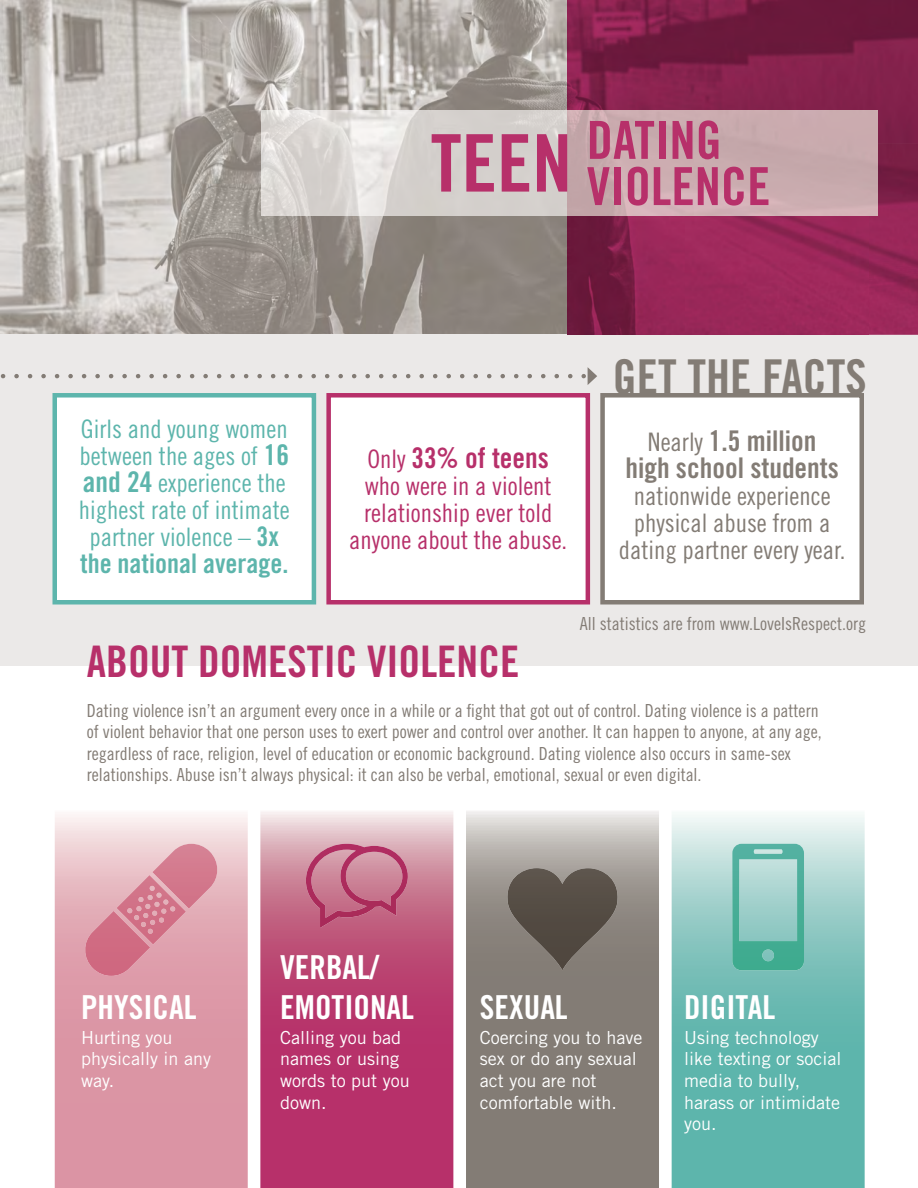
<style>
.page{position:relative;width:918px;height:1188px;background:#fff}
.page>*{position:absolute;margin:0;border:0;box-sizing:border-box;transform-origin:0 0}
.t1{font:52.5px/46.2px "Trade Gothic LT Std Bd Cn 20";color:#b7306a}
.t2{font:48px "Trade Gothic LT Std Bd Cn 20";color:#837c75}
.t3{font:43.5px "Trade Gothic LT Std Bd Cn 20";color:#b7306a}
.t4{font:33px/39.6px "Trade Gothic LT Std Bd Cn 20";color:#fff}
.t5{font:28.5px/27px "Trade Gothic LT Std Bd Cn 20";color:#837c75;text-align:center}
.t6{font:28.5px "Trade Gothic LT Std Bd Cn 20";color:#b7306a}
.t7{font:27px "Trade Gothic LT Std Bd Cn 20";color:#5db5ac}
.t8{font:25.5px/27px "Trade Gothic LT Std Cn 18";color:#5db5ac;text-align:center}
.t9{font:25.5px/27px "Trade Gothic LT Std Cn 18";color:#837c75;text-align:center}
.t10{font:25.5px/27px "Trade Gothic LT Std Cn 18";color:#b7306a;text-align:center}
.t11{font:18px/21.6px "Trade Gothic LT Std Cn 18";color:#837c75}
.t12{font:18px/21.6px "Trade Gothic LT Std";color:#fff}
.s1{font-size:79.5px}
.s2{font-family:"Trade Gothic LT Std Bd Cn 20";font-size:28.5px}
.s3{font-family:"Trade Gothic LT Std Bd Cn 20";font-size:27px}
.s4{font-family:"Trade Gothic LT Std Cn 18";font-size:25.5px}
</style>
<div class="page">
<img style="left:0;top:0;width:567px;height:335px">
<div style="left:0;top:335px;width:918px;height:331px;background:#ebe9e8"></div>
<div style="left:52px;top:393px;width:264px;height:211px;background:#fff;border:4px solid #5db5ac"></div>
<div style="left:326px;top:393px;width:264px;height:211px;background:#fff;border:4px solid #b7306a"></div>
<div style="left:600px;top:393px;width:264px;height:211px;background:#fff;border:4px solid #837c75"></div>
<img style="left:567px;top:0;width:351px;height:143px">
<img style="left:869px;top:143px;width:49px;height:192px">
<img style="left:567px;top:216px;width:302px;height:119px">
<svg style="left:0;top:367px;width:597px;height:18px"></svg>
<svg style="left:55px;top:815px;width:193px;height:373px;background:#dfa1ae"></svg>
<svg style="left:260px;top:812px;width:193px;height:376px;background:#bf4f7c"></svg>
<svg style="left:466px;top:811px;width:193px;height:377px;background:#918a84"></svg>
<svg style="left:672px;top:815px;width:193px;height:373px;background:#7cc2bb"></svg>
<svg style="left:505px;top:868px;width:115px;height:102px;background:#6a635b"></svg>
<svg style="left:732px;top:844px;width:72px;height:126px;background:#7cc2b5"></svg>
<svg style="left:306px;top:844px;width:102px;height:84px;background:#c36c88"></svg>
<img style="left:261px;top:110px;width:617px;height:106px">
<svg style="left:83px;top:844px;width:137px;height:132px;background:#dd99a7"></svg>
<h1 class="t1" style="left:587px;top:117px;width:185px;text-indent:-156px"><span class="s1">TEEN</span> DATING<br>VIOLENCE</h1>
<h3 class="t8" style="left:79px;top:416px;width:213px">Girls and young women between the ages of <span class="s2">16 and 24</span> experience the highest rate of intimate partner violence – <span class="s3">3x</span></h3>
<h3 class="t7" style="left:80px;top:547px;width:210px">the national average.</h3>
<h3 class="t6" style="left:367px;top:440px;width:183px"><span class="s4">Only</span> 33% of teens</h3>
<h3 class="t10" style="left:349px;top:472px;width:220px">who were in a violent relationship ever told anyone about the abuse.</h3>
<h2 class="t2" style="left:613px;top:347px;width:256px">GET THE FACTS</h2>
<h3 class="t5" style="left:625px;top:427px;width:215px"><span class="s4">Nearly</span> 1.5 million high school students</h3>
<h3 class="t9" style="left:619px;top:482px;width:228px">nationwide experience physical abuse from a dating partner every year.</h3>
<h3 class="t3" style="left:87px;top:635px;width:434px">ABOUT DOMESTIC VIOLENCE</h3>
<p class="t11" style="left:580px;top:612px;width:288px">All statistics are from www.LoveIsRespect.org</p>
<p class="t11" style="left:87px;top:699px;width:736px">Dating violence isn’t an argument every once in a while or a ght that got out of control. Dating violence is a pattern of violent behavior that one person uses to exert power and control over another. It can happen to anyone, at any age, regardless of race, religion, level of education or economic background. Dating violence also occurs in same-sex relationships. Abuse isn’t always physical: it can also be verbal, emotional, sexual or even digital.</p>
<h3 class="t4" style="left:81px;top:987px;width:117px">PHYSICAL</h3>
<h3 class="t4" style="left:280px;top:947px;width:135px">VERBAL/<br>EMOTIONAL</h3>
<h3 class="t4" style="left:480px;top:987px;width:89px">SEXUAL</h3>
<h3 class="t4" style="left:684px;top:987px;width:93px">DIGITAL</h3>
<p class="t12" style="left:81px;top:1026px;width:131px">Hurting you physically in any way.</p>
<p class="t12" style="left:280px;top:1026px;width:131px">Calling you bad names or using words to put you down.</p>
<p class="t12" style="left:480px;top:1026px;width:164px">Coercing you to have sex or do any sexual act you are not comfortable with.</p>
<p class="t12" style="left:684px;top:1026px;width:159px">Using technology like texting or social media to bully, harass or intimidate you.</p>
</div>
